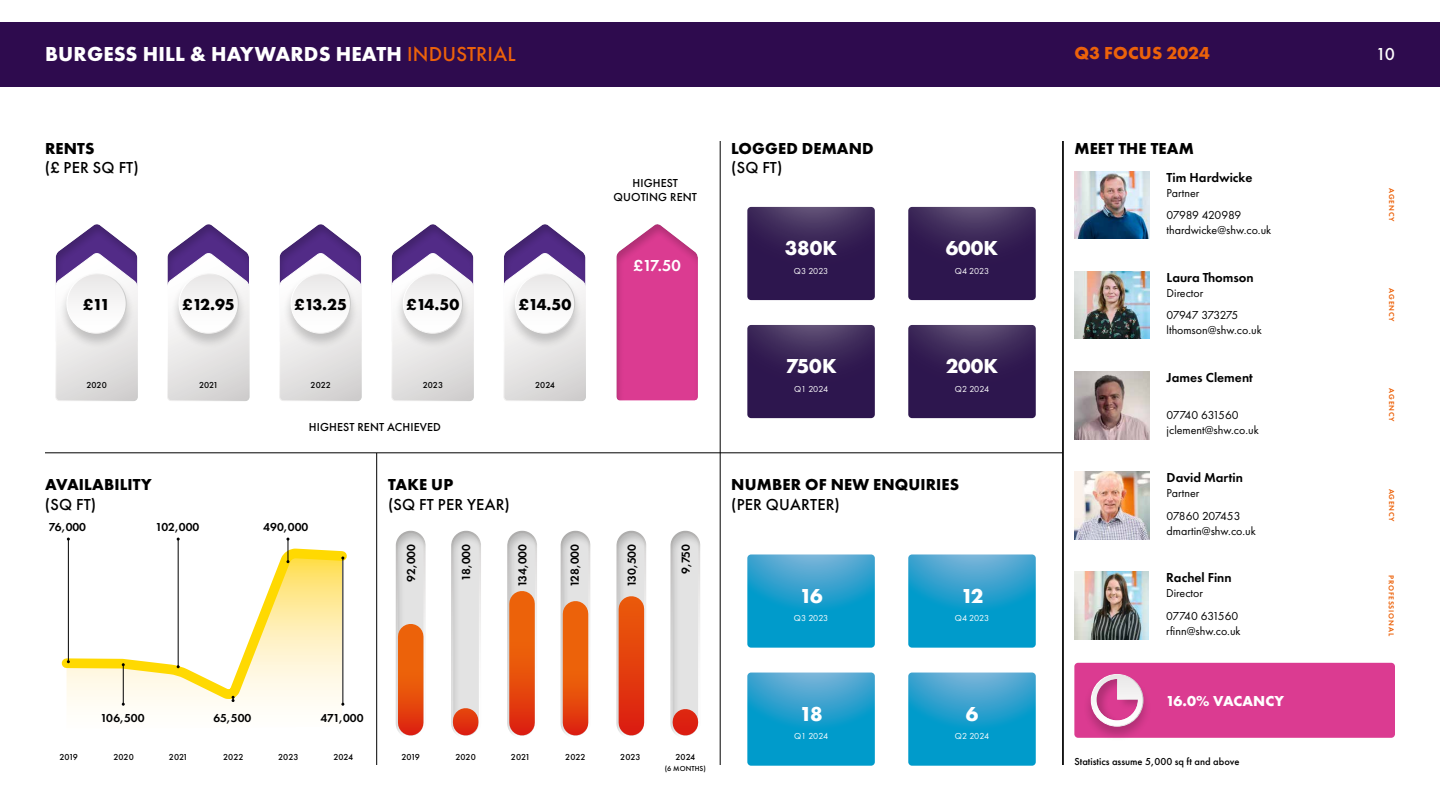
<style>
.page{position:relative;width:1440px;height:810px;background:#fff}
.page>*{position:absolute;margin:0;border:0;box-sizing:border-box;transform-origin:0 0}
.t1{font:700 21px "Futura PT";letter-spacing:.005em;color:#fff}
.t2{font:700 18px "Futura PT";letter-spacing:.005em;color:#ec620a}
.t3{font:500 18px "Futura PT";color:#fff}
.t4{font:700 16.5px "Futura PT";letter-spacing:.01em;color:#000}
.t5{font:500 16.5px "Futura PT";letter-spacing:.01em;color:#000}
.t6{font:600 16.5px "Futura PT";color:#fff}
.t7{font:700 15px "Futura PT";letter-spacing:.01em;color:#fff}
.t8{font:600 13.5px "Futura PT";color:#000}
.t9{font:12px/22.5px "Futura PT";color:#000}
.t10{font:600 12px "Futura PT";color:#000}
.t11{font:500 12px/14.4px "Futura PT";letter-spacing:.01em;color:#000;text-align:center}
.t12{font:12px/22.5px "Futura PT";letter-spacing:-.035em;color:#000}
.t13{font:500 10.5px "Futura PT";color:#000}
.t14{font:500 9px "Futura PT";color:#000}
.t15{font:9px "Futura PT";letter-spacing:-.015em;color:#fff}
.t16{font:600 7.5px "Futura PT";letter-spacing:.11em;color:#ec620a}
.t17{font:500 7.5px "Futura PT";letter-spacing:.01em;color:#000}
.s1{font-weight:500;color:#ec620a}
</style>
<div class="page">
<div style="left:0;top:22px;width:1440px;height:65px;background:#2e0b4e"></div>
<div style="left:395px;top:530px;width:32px;height:209px;background:#000;opacity:.2"></div>
<div style="left:451px;top:530px;width:31px;height:209px;background:#000;opacity:.2"></div>
<div style="left:507px;top:530px;width:31px;height:209px;background:#000;opacity:.2"></div>
<div style="left:560px;top:530px;width:32px;height:209px;background:#000;opacity:.2"></div>
<hr style="left:45px;top:453px;width:1018px;height:1px;background:#000">
<hr style="left:720px;top:141px;width:1px;height:624px;background:#000">
<hr style="left:376px;top:453px;width:1px;height:312px;background:#000">
<svg style="left:55px;top:224px;width:489px;height:177px"></svg>
<svg style="left:544px;top:212px;width:228px;height:228px"></svg>
<svg style="left:747px;top:207px;width:128px;height:93px;background:#362155"></svg>
<svg style="left:747px;top:554px;width:128px;height:94px;background:#21a0cd"></svg>
<svg style="left:747px;top:325px;width:128px;height:93px;background:#362155"></svg>
<svg style="left:747px;top:673px;width:128px;height:93px;background:#20a0cd"></svg>
<svg style="left:908px;top:207px;width:128px;height:93px;background:#362155"></svg>
<svg style="left:908px;top:554px;width:128px;height:94px;background:#21a0cd"></svg>
<svg style="left:908px;top:325px;width:128px;height:93px;background:#362155"></svg>
<svg style="left:908px;top:673px;width:128px;height:93px;background:#20a0cd"></svg>
<div style="left:616px;top:530px;width:32px;height:209px;background:#000;opacity:.2"></div>
<svg style="left:61px;top:544px;width:286px;height:162px"></svg>
<hr style="left:68px;top:539px;width:1px;height:123px;background:#000">
<hr style="left:123px;top:665px;width:1px;height:39px;background:#000">
<svg style="left:232px;top:696px;width:3px;height:6px"></svg>
<hr style="left:342px;top:558px;width:1px;height:146px;background:#000">
<hr style="left:178px;top:539px;width:1px;height:128px;background:#000">
<svg style="left:286px;top:538px;width:3px;height:25px"></svg>
<img style="left:1074px;top:271px;width:75px;height:68px">
<img style="left:1074px;top:171px;width:75px;height:68px">
<div style="left:398px;top:637px;width:25px;height:86px;background:linear-gradient(to bottom,#ef6e09,#e33e0e)"></div>
<hr style="left:453px;top:721px;width:25px;height:2px;background:#fff">
<div style="left:509px;top:604px;width:26px;height:119px;background:linear-gradient(to bottom,#ef6f09,#e1350f)"></div>
<svg style="left:563px;top:614px;width:25px;height:109px;background:#e9570b"></svg>
<img style="left:1074px;top:572px;width:75px;height:67px">
<img style="left:1074px;top:472px;width:75px;height:67px">
<hr style="left:1063px;top:141px;width:1px;height:624px;background:#000">
<img style="left:1074px;top:372px;width:75px;height:67px">
<div style="left:619px;top:609px;width:25px;height:114px;background:linear-gradient(to bottom,#ea590b,#dd2410)"></div>
<svg style="left:670px;top:530px;width:31px;height:206px;background:#e0d1cf"></svg>
<div style="left:1074px;top:663px;width:321px;height:75px;background:#db3b91;border-radius:4px"></div>
<div style="left:1083px;top:673px;width:68px;height:69px;background:#000;opacity:.2"></div>
<svg style="left:1091px;top:674px;width:52px;height:52px"></svg>
<div style="left:1091px;top:674px;width:52px;height:53px;border:1px solid #fff;border-radius:50%"></div>
<div style="left:1096px;top:678px;width:43px;height:43px;background:#000;opacity:.2"></div>
<h1 class="t1" style="left:45px;top:40px;width:472px">BURGESS HILL &amp; HAYWARDS HEATH <span class="s1">INDUSTRIAL</span></h1>
<h3 class="t4" style="left:45px;top:137px;width:51px">RENTS</h3>
<h3 class="t5" style="left:45px;top:158px;width:95px">(£ PER SQ FT)</h3>
<h3 class="t4" style="left:83px;top:294px;width:29px">£11</h3>
<h3 class="t4" style="left:182px;top:294px;width:54px">£12.95</h3>
<h3 class="t4" style="left:294px;top:294px;width:54px">£13.25</h3>
<h3 class="t4" style="left:407px;top:294px;width:54px">£14.50</h3>
<h3 class="t4" style="left:519px;top:294px;width:54px">£14.50</h3>
<p class="t14" style="left:86px;top:380px;width:22px">2020</p>
<p class="t14" style="left:199px;top:380px;width:21px">2021</p>
<p class="t14" style="left:311px;top:380px;width:22px">2022</p>
<p class="t14" style="left:423px;top:380px;width:22px">2023</p>
<p class="t14" style="left:535px;top:380px;width:21px">2024</p>
<p class="t11" style="left:309px;top:420px;width:134px">HIGHEST RENT ACHIEVED</p>
<h3 class="t4" style="left:45px;top:474px;width:108px">AVAILABILITY</h3>
<h3 class="t5" style="left:45px;top:494px;width:53px">(SQ FT)</h3>
<h3 class="t4" style="left:388px;top:474px;width:67px">TAKE UP</h3>
<h3 class="t5" style="left:388px;top:494px;width:123px">(SQ FT PER YEAR)</h3>
<p class="t10" style="left:49px;top:519px;width:39px">76,000</p>
<p class="t10" style="left:155px;top:519px;width:45px">102,000</p>
<p class="t10" style="left:263px;top:519px;width:47px">490,000</p>
<p class="t10" style="left:404px;top:582px;width:40px;rotate:-90deg">92,000</p>
<p class="t10" style="left:459px;top:581px;width:38px;rotate:-90deg">18,000</p>
<p class="t10" style="left:515px;top:587px;width:45px;rotate:-90deg">134,000</p>
<p class="t10" style="left:567px;top:587px;width:45px;rotate:-90deg">128,000</p>
<p class="t11" style="left:614px;top:176px;width:85px">HIGHEST<br>QUOTING RENT</p>
<h3 class="t6" style="left:633px;top:256px;width:49px">£17.50</h3>
<p class="t10" style="left:624px;top:587px;width:45px;rotate:-90deg">130,500</p>
<p class="t10" style="left:678px;top:574px;width:32px;rotate:-90deg">9,750</p>
<h3 class="t4" style="left:731px;top:137px;width:144px">LOGGED DEMAND</h3>
<h3 class="t5" style="left:731px;top:158px;width:53px">(SQ FT)</h3>
<h1 class="t1" style="left:785px;top:235px;width:54px">380K</h1>
<h1 class="t1" style="left:946px;top:235px;width:54px">600K</h1>
<p class="t15" style="left:794px;top:266px;width:36px">Q3 2023</p>
<p class="t15" style="left:955px;top:266px;width:36px">Q4 2023</p>
<h1 class="t1" style="left:785px;top:353px;width:53px">750K</h1>
<h1 class="t1" style="left:946px;top:353px;width:54px">200K</h1>
<p class="t15" style="left:794px;top:383px;width:36px">Q1 2024</p>
<p class="t15" style="left:955px;top:383px;width:36px">Q2 2024</p>
<h3 class="t4" style="left:731px;top:474px;width:229px">NUMBER OF NEW ENQUIRIES</h3>
<h3 class="t5" style="left:731px;top:494px;width:110px">(PER QUARTER)</h3>
<h1 class="t1" style="left:799px;top:582px;width:25px">16</h1>
<p class="t15" style="left:794px;top:613px;width:36px">Q3 2023</p>
<h1 class="t1" style="left:961px;top:582px;width:24px">12</h1>
<p class="t15" style="left:955px;top:613px;width:36px">Q4 2023</p>
<p class="t10" style="left:100px;top:710px;width:46px">106,500</p>
<p class="t10" style="left:213px;top:710px;width:40px">65,500</p>
<p class="t10" style="left:320px;top:710px;width:45px">471,000</p>
<p class="t14" style="left:59px;top:751px;width:20px">2019</p>
<p class="t14" style="left:113px;top:751px;width:22px">2020</p>
<p class="t14" style="left:169px;top:751px;width:21px">2021</p>
<p class="t14" style="left:223px;top:751px;width:22px">2022</p>
<p class="t14" style="left:278px;top:751px;width:22px">2023</p>
<p class="t14" style="left:333px;top:751px;width:21px">2024</p>
<p class="t14" style="left:402px;top:751px;width:20px">2019</p>
<p class="t14" style="left:455px;top:751px;width:22px">2020</p>
<p class="t14" style="left:511px;top:751px;width:21px">2021</p>
<p class="t14" style="left:565px;top:751px;width:22px">2022</p>
<p class="t14" style="left:620px;top:751px;width:22px">2023</p>
<p class="t14" style="left:675px;top:751px;width:21px">2024</p>
<p class="t17" style="left:665px;top:764px;width:43px">(6 MONTHS)</p>
<h1 class="t1" style="left:799px;top:700px;width:25px">18</h1>
<h1 class="t1" style="left:966px;top:700px;width:14px">6</h1>
<p class="t15" style="left:794px;top:731px;width:36px">Q1 2024</p>
<p class="t15" style="left:955px;top:731px;width:36px">Q2 2024</p>
<h2 class="t2" style="left:1074px;top:41px;width:137px">Q3 FOCUS 2024</h2>
<h3 class="t4" style="left:1074px;top:137px;width:121px">MEET THE TEAM</h3>
<p class="t8" style="left:1167px;top:169px;width:87px">Tim Hardwicke</p>
<p class="t9" style="left:1167px;top:181px;width:76px">Partner<br>07989 420989</p>
<p class="t9" style="left:1167px;top:219px;width:106px">thardwicke@shw.co.uk</p>
<p class="t8" style="left:1167px;top:269px;width:89px">Laura Thomson</p>
<p class="t12" style="left:1167px;top:281px;width:73px">Director<br>07947 373275</p>
<p class="t9" style="left:1167px;top:319px;width:97px">lthomson@shw.co.uk</p>
<p class="t8" style="left:1167px;top:369px;width:88px">James Clement</p>
<p class="t9" style="left:1167px;top:408px;width:94px;line-height:15px">07740 631560 jclement@shw.co.uk</p>
<p class="t8" style="left:1167px;top:469px;width:78px">David Martin</p>
<p class="t9" style="left:1167px;top:482px;width:75px">Partner<br>07860 207453</p>
<p class="t9" style="left:1167px;top:519px;width:91px">dmartin@shw.co.uk</p>
<p class="t8" style="left:1166px;top:569px;width:67px">Rachel Finn</p>
<p class="t9" style="left:1166px;top:582px;width:74px">Director<br>07740 631560</p>
<p class="t9" style="left:1166px;top:619px;width:76px">rfinn@shw.co.uk</p>
<p class="t7" style="left:1166px;top:691px;width:120px">16.0% VACANCY</p>
<p class="t13" style="left:1074px;top:755px;width:167px">Statistics assume 5,000 sq ft and above</p>
<h2 class="t3" style="left:1376px;top:43px;width:21px">10</h2>
<p class="t16" style="left:1396px;top:188px;width:35px;rotate:90deg">AGENCY</p>
<p class="t16" style="left:1396px;top:288px;width:35px;rotate:90deg">AGENCY</p>
<p class="t16" style="left:1396px;top:388px;width:35px;rotate:90deg">AGENCY</p>
<p class="t16" style="left:1396px;top:489px;width:35px;rotate:90deg">AGENCY</p>
<p class="t16" style="left:1396px;top:575px;width:62px;rotate:90deg">PROFESSIONAL</p>
</div>
